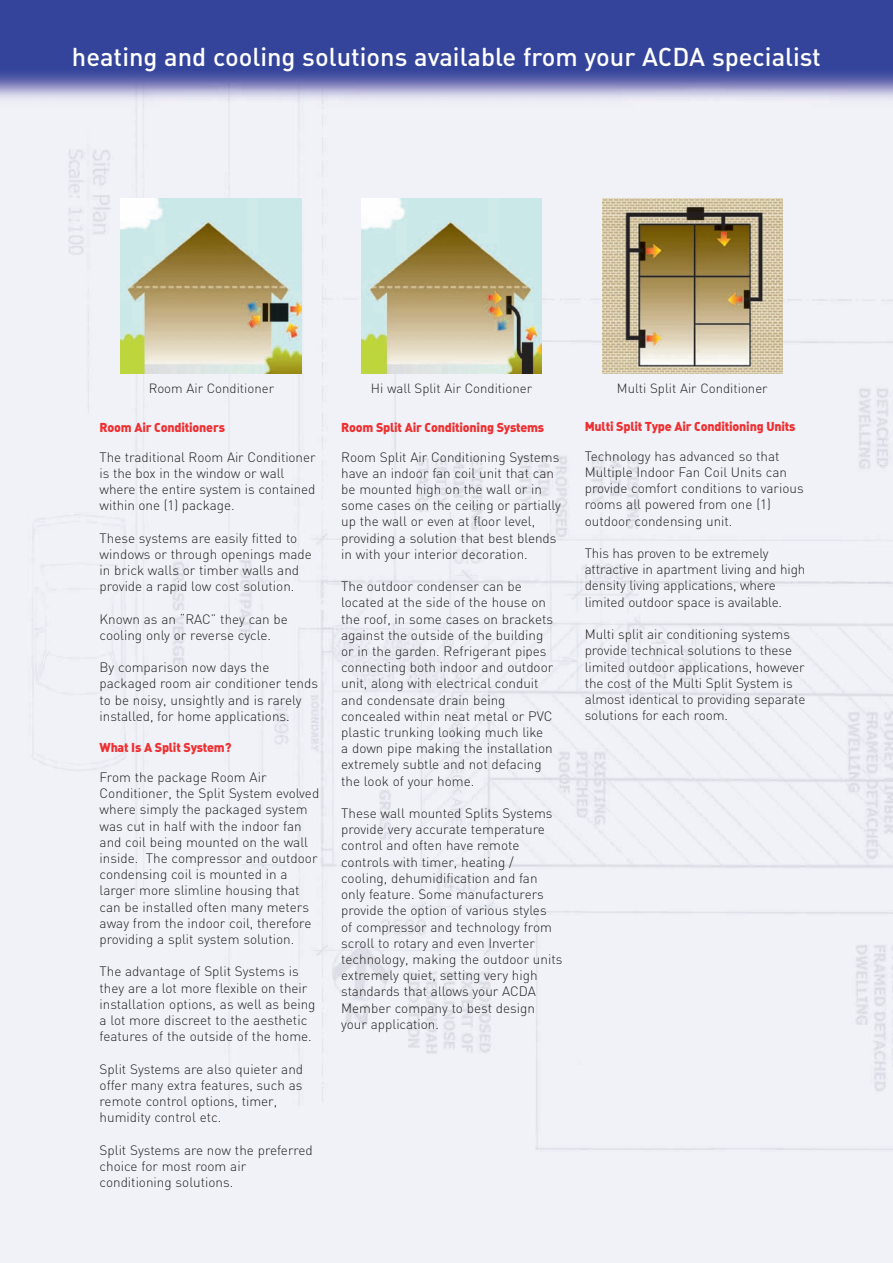
<style>
.page{position:relative;width:893px;height:1263px;background:#fff}
.page>*{position:absolute;margin:0;border:0;box-sizing:border-box;transform-origin:0 0}
.t1{font:25.5px "DIN Medium Alternate";color:#fff}
.t2{font:300 13.5px/16.2px "DIN";color:#231f20}
.t3{font:300 13.2px "DIN";color:#231f20}
.t4{font:12.75px "DIN Black Alternate";letter-spacing:-.015em;color:#ee3032}
</style>
<div class="page">
<img style="left:0;top:0;width:893px;height:1263px">
<img style="left:361px;top:198px;width:181px;height:175px">
<img style="left:121px;top:198px;width:180px;height:175px">
<img style="left:602px;top:198px;width:181px;height:175px">
<h1 class="t1" style="left:72px;top:42px;width:751px">heating and cooling solutions available from your ACDA specialist</h1>
<p class="t3" style="left:149px;top:380px;width:127px">Room Air Conditioner</p>
<p class="t3" style="left:371px;top:380px;width:163px">Hi wall Split Air Conditioner</p>
<p class="t3" style="left:617px;top:380px;width:152px">Multi Split Air Conditioner</p>
<p class="t4" style="left:100px;top:420px;width:127px">Room Air Conditioners</p>
<p class="t2" style="left:100px;top:449px;width:218px">The traditional Room Air Conditioner is the box in the window or wall where the entire system is contained within one (1) package.</p>
<p class="t2" style="left:100px;top:530px;width:214px">These systems are easily fitted to windows or through openings made in brick walls or timber walls and provide a rapid low cost solution.</p>
<p class="t2" style="left:100px;top:611px;width:190px">Known as an “RAC” they can be cooling only or reverse cycle.</p>
<p class="t2" style="left:100px;top:659px;width:220px">By comparison now days the packaged room air conditioner tends to be noisy, unsightly and is rarely installed, for home applications.</p>
<p class="t4" style="left:100px;top:740px;width:133px">What Is A Split System?</p>
<p class="t2" style="left:100px;top:769px;width:221px">From the package Room Air Conditioner, the Split System evolved where simply the packaged system was cut in half with the indoor fan and coil being mounted on the wall inside. The compressor and outdoor condensing coil is mounted in a larger more slimline housing that can be installed often many meters away from the indoor coil, therefore providing a split system solution.</p>
<p class="t2" style="left:100px;top:963px;width:217px">The advantage of Split Systems is they are a lot more flexible on their installation options, as well as being a lot more discreet to the aesthetic features of the outside of the home.</p>
<p class="t2" style="left:100px;top:1061px;width:205px">Split Systems are also quieter and offer many extra features, such as remote control options, timer, humidity control etc.</p>
<p class="t2" style="left:100px;top:1142px;width:215px">Split Systems are now the preferred choice for most room air conditioning solutions.</p>
<p class="t4" style="left:341px;top:420px;width:204px">Room Split Air Conditioning Systems</p>
<p class="t2" style="left:341px;top:449px;width:221px">Room Split Air Conditioning Systems have an indoor fan coil unit that can be mounted high on the wall or in some cases on the ceiling or partially up the wall or even at floor level, providing a solution that best blends in with your interior decoration.</p>
<p class="t2" style="left:341px;top:578px;width:214px">The outdoor condenser can be located at the side of the house on the roof, in some cases on brackets against the outside of the building or in the garden. Refrigerant pipes connecting both indoor and outdoor unit, along with electrical conduit and condensate drain being concealed within neat metal or PVC plastic trunking looking much like a down pipe making the installation extremely subtle and not defacing the look of your home.</p>
<p class="t2" style="left:341px;top:805px;width:223px">These wall mounted Splits Systems provide very accurate temperature control and often have remote controls with timer, heating / cooling, dehumidification and fan only feature. Some manufacturers provide the option of various styles<br>of compressor and technology from scroll to rotary and even Inverter technology, making the outdoor units extremely quiet, setting very high standards that allows your ACDA<br>Member company to best design your application.</p>
<p class="t4" style="left:585px;top:419px;width:212px">Multi Split Type Air Conditioning Units</p>
<p class="t2" style="left:585px;top:448px;width:221px">Technology has advanced so that<br>Multiple Indoor Fan Coil Units can provide comfort conditions to various rooms all powered from one (1) outdoor condensing unit.</p>
<p class="t2" style="left:585px;top:545px;width:222px">This has proven to be extremely attractive in apartment living and high density living applications, where limited outdoor space is available.</p>
<p class="t2" style="left:585px;top:626px;width:222px">Multi split air conditioning systems provide technical solutions to these limited outdoor applications, however the cost of the Multi Split System is almost identical to providing separate solutions for each room.</p>
</div>
